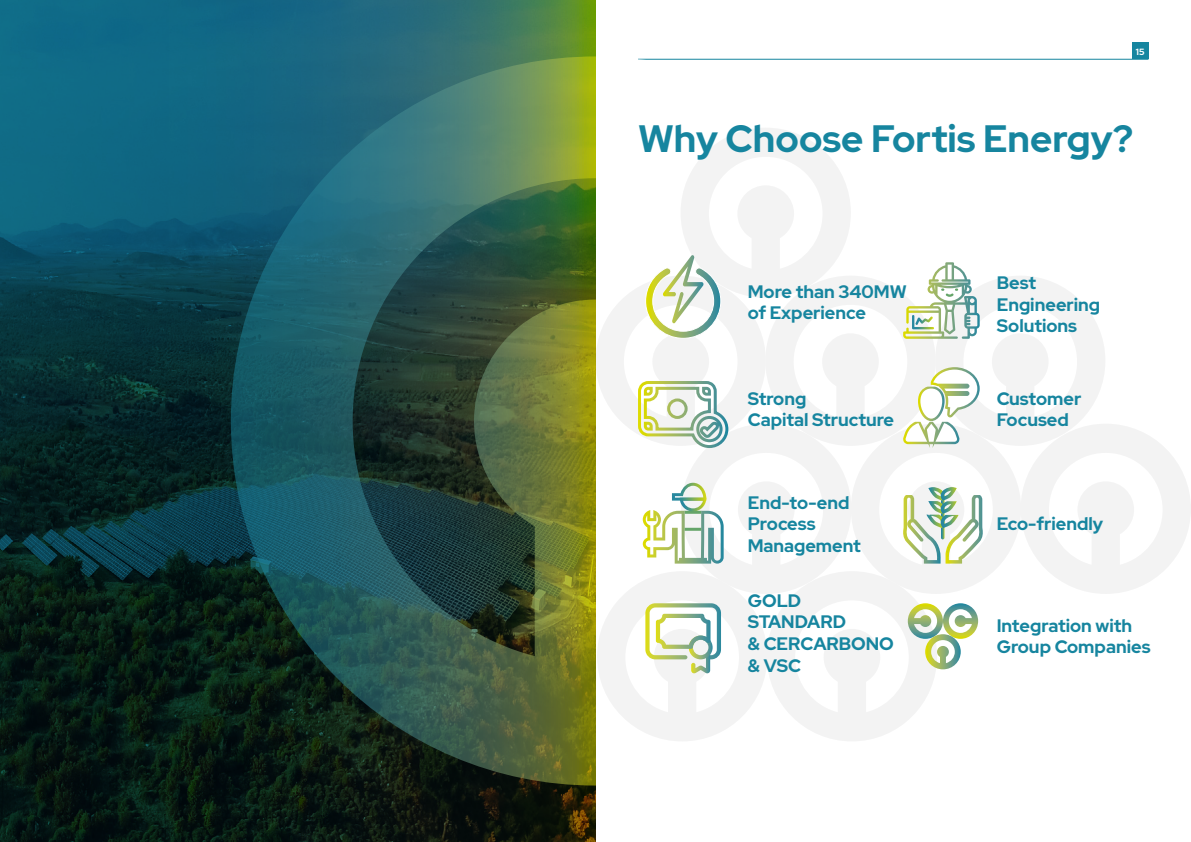
<style>
.page{position:relative;width:1191px;height:842px;background:#fff}
.page>*{position:absolute;margin:0;border:0;box-sizing:border-box;transform-origin:0 0}
.t1{font:700 38px "Red Hat Display";color:#16859f}
.t2{font:700 18px/21.6px "Red Hat Display";color:#16859f}
.t3{font:700 9px "Red Hat Display";color:#fff}
</style>
<div class="page">
<div style="left:1132px;top:43px;width:16px;height:16px;background:#16859f"></div>
<hr style="left:638px;top:59px;width:510px;height:1px;background:#16859f">
<img style="left:0;top:0;width:595px;height:842px">
<svg style="left:595px;top:128px;width:596px;height:613px"></svg>
<p class="t3" style="left:1136px;top:45px;width:10px">15</p>
<h1 class="t1" style="left:638px;top:114px;width:497px">Why Choose Fortis Energy?</h1>
<p class="t2" style="left:747px;top:280px;width:160px">More than 340MW of Experience</p>
<p class="t2" style="left:747px;top:387px;width:148px">Strong<br>Capital Structure</p>
<p class="t2" style="left:747px;top:492px;width:115px">End-to-end<br>Process<br>Management</p>
<p class="t2" style="left:747px;top:590px;width:148px">GOLD<br>STANDARD<br>&amp; CERCARBONO &amp; VSC</p>
<p class="t2" style="left:996px;top:272px;width:105px">Best<br>Engineering<br>Solutions</p>
<p class="t2" style="left:996px;top:387px;width:86px">Customer<br>Focused</p>
<p class="t2" style="left:996px;top:512px;width:108px">Eco-friendly</p>
<p class="t2" style="left:996px;top:614px;width:155px">Integration with<br>Group Companies</p>
</div>
